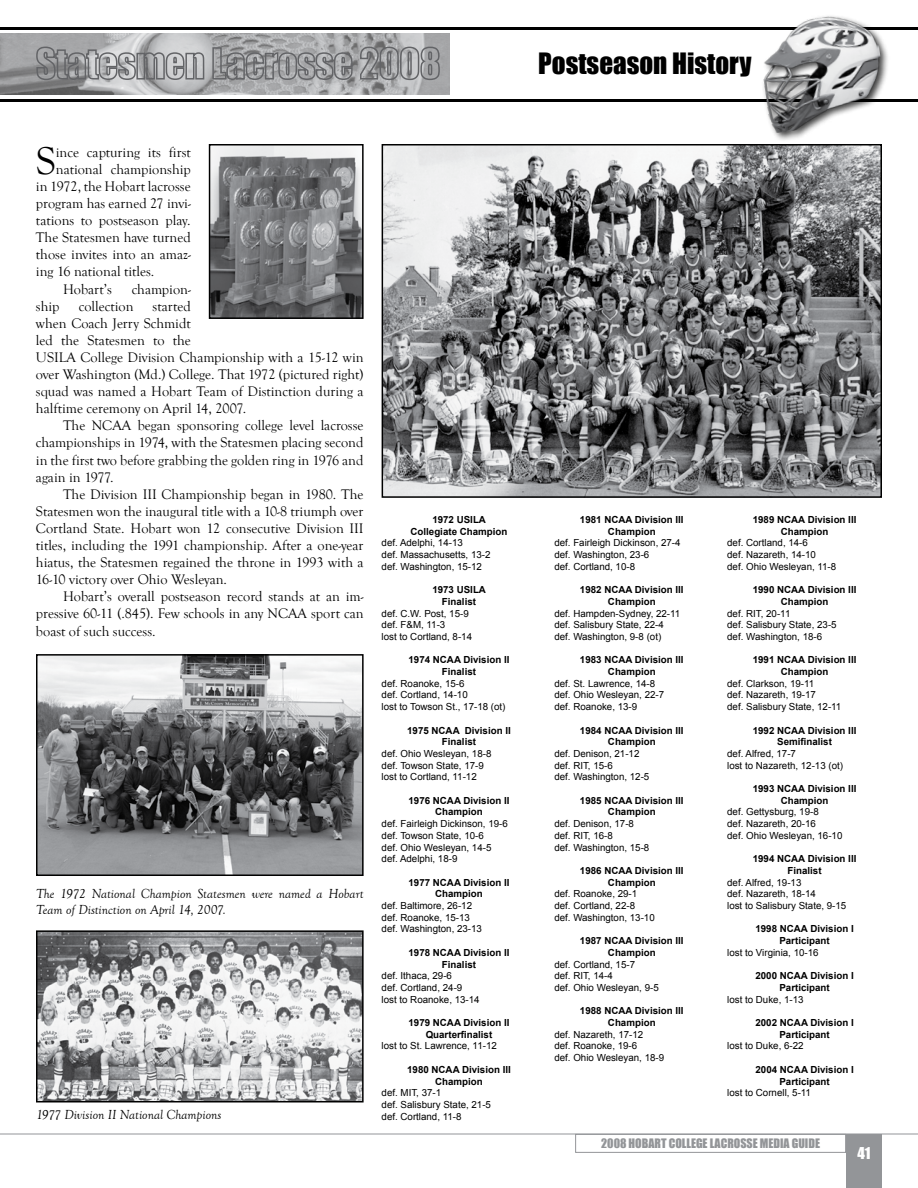
<style>
.page{position:relative;width:918px;height:1188px;background:#fff}
.page>*{position:absolute;margin:0;border:0;box-sizing:border-box;transform-origin:0 0}
.t1{font:39.6px "Goudy Old Style T";color:#000}
.t2{font:27px "Impact";color:#000}
.t3{font:15px "Impact";color:#fff}
.t4{font:14.25px/17.1px "Goudy Old Style T";color:#000;text-align:justify}
.t5{font:italic 13.5px/16.2px "Goudy Old Style T";color:#000}
.t6{font:12px "Impact";color:#939598}
.t7{font:9.75px/11.7px "Arial";color:#000}
.t8{font:700 9.75px/11.7px "Arial";color:#000;text-align:center}
</style>
<div class="page">
<img style="left:0;top:33px;width:450px;height:62px">
<hr style="left:0;top:1134px;width:918px;height:1px;background:#939598">
<div style="left:846px;top:1134px;width:36px;height:54px;background:#939598"></div>
<div style="left:575px;top:1134px;width:271px;height:19px;border:1px solid #939598"></div>
<hr style="left:0;top:27px;width:918px;height:3px;background:#000">
<hr style="left:0;top:99px;width:918px;height:3px;background:#000">
<svg style="left:35px;top:46px;width:170px;height:35px;background:#a1a1a3"></svg>
<svg style="left:212px;top:46px;width:229px;height:35px;background:#969799"></svg>
<div style="left:760px;top:13px;width:152px;height:143px;background:#fff"></div>
<img style="left:760px;top:16px;width:129px;height:118px">
<img style="left:385px;top:147px;width:494px;height:348px">
<div style="left:382px;top:144px;width:500px;height:354px;border:2px solid #000"></div>
<img style="left:212px;top:147px;width:149px;height:169px">
<div style="left:209px;top:144px;width:155px;height:175px;border:2px solid #000"></div>
<img style="left:39px;top:933px;width:322px;height:166px">
<div style="left:36px;top:930px;width:328px;height:172px;border:2px solid #000"></div>
<img style="left:39px;top:657px;width:322px;height:216px">
<div style="left:36px;top:654px;width:328px;height:222px;border:2px solid #000"></div>
<h1 class="t1" style="left:36px;top:139px;width:21px">S</h1>
<h3 class="t4" style="left:56px;top:144px;width:136px">ince capturing its first</h3>
<h3 class="t4" style="left:56px;top:161px;width:136px">national championship</h3>
<h3 class="t4" style="left:36px;top:178px;width:156px">in 1972, the Hobart lacrosse</h3>
<h3 class="t4" style="left:36px;top:195px;width:156px">program has earned 27 invi-</h3>
<h3 class="t4" style="left:36px;top:212px;width:156px">tations to postseason play.</h3>
<h3 class="t4" style="left:36px;top:229px;width:156px">The Statesmen have turned</h3>
<h3 class="t4" style="left:36px;top:246px;width:156px">those invites into an amaz-</h3>
<h3 class="t4" style="left:36px;top:264px;width:120px">ing 16 national titles.</h3>
<h3 class="t4" style="left:63px;top:281px;width:51px">Hobart’s</h3>
<h3 class="t4" style="left:132px;top:281px;width:60px">champion-</h3>
<h3 class="t4" style="left:36px;top:298px;width:25px">ship</h3>
<h3 class="t4" style="left:79px;top:298px;width:56px">collection</h3>
<p class="t4" style="left:36px;top:298px;width:329px;text-align:left;text-indent:117px">started<br>when Coach Jerry Schmidt<br>led the Statesmen to the<br>USILA College Division Championship with a 15-12 win over Washington (Md.) College. That 1972 (pictured right) squad was named a Hobart Team of Distinction during a halftime ceremony on April 14, 2007.</p>
<h3 class="t4" style="left:36px;top:417px;width:329px;text-indent:27px">The NCAA began sponsoring college level lacrosse championships in 1974, with the Statesmen placing second in the first two before grabbing the golden ring in 1976 and again in 1977.</h3>
<p class="t4" style="left:36px;top:486px;width:329px;text-indent:27px">The Division III Championship began in 1980. The Statesmen won the inaugural title with a 10-8 triumph over Cortland State. Hobart won 12 consecutive Division III titles, including the 1991 championship. After a one-year hiatus, the Statesmen regained the throne in 1993 with a 16-10 victory over Ohio Wesleyan.</p>
<h3 class="t4" style="left:36px;top:588px;width:329px;text-indent:27px">Hobart’s overall postseason record stands at an im&shy;pressive 60-11 (.845). Few schools in any NCAA sport can boast of such success.</h3>
<h3 class="t5" style="left:36px;top:886px;width:329px">The 1972 National Champion Statesmen were named a Hobart<br>Team of Distinction on April 14, 2007.</h3>
<h3 class="t5" style="left:36px;top:1107px;width:187px">1977 Division II National Champions</h3>
<p class="t8" style="left:411px;top:514px;width:98px">1972 USILA<br>Collegiate Champion</p>
<p class="t7" style="left:382px;top:537px;width:110px">def. Adelphi, 14-13<br>def. Massachusetts, 13-2 def. Washington, 15-12</p>
<p class="t8" style="left:432px;top:584px;width:55px">1973 USILA<br>Finalist</p>
<p class="t7" style="left:382px;top:607px;width:92px">def. C.W. Post, 15-9 def. F&amp;M, 11-3<br>lost to Cortland, 8-14</p>
<p class="t8" style="left:409px;top:654px;width:102px">1974 NCAA Division II<br>Finalist</p>
<p class="t7" style="left:382px;top:678px;width:125px">def. Roanoke, 15-6<br>def. Cortland, 14-10<br>lost to Towson St., 17-18 (ot)</p>
<p class="t8" style="left:407px;top:725px;width:105px">1975 NCAA Division II<br>Finalist</p>
<p class="t7" style="left:382px;top:748px;width:111px">def. Ohio Wesleyan, 18-8 def. Towson State, 17-9 lost to Cortland, 11-12</p>
<p class="t8" style="left:409px;top:795px;width:102px">1976 NCAA Division II<br>Champion</p>
<p class="t7" style="left:382px;top:818px;width:128px">def. Fairleigh Dickinson, 19-6 def. Towson State, 10-6<br>def. Ohio Wesleyan, 14-5 def. Adelphi, 18-9</p>
<p class="t8" style="left:409px;top:877px;width:102px">1977 NCAA Division II<br>Champion</p>
<p class="t7" style="left:382px;top:900px;width:102px">def. Baltimore, 26-12 def. Roanoke, 15-13 def. Washington, 23-13</p>
<p class="t8" style="left:409px;top:947px;width:102px">1978 NCAA Division II<br>Finalist</p>
<p class="t7" style="left:382px;top:970px;width:100px">def. Ithaca, 29-6<br>def. Cortland, 24-9 lost to Roanoke, 13-14</p>
<p class="t8" style="left:409px;top:1017px;width:102px">1979 NCAA Division II<br>Quarterfinalist</p>
<p class="t7" style="left:382px;top:1040px;width:117px">lost to St. Lawrence, 11-12</p>
<p class="t8" style="left:407px;top:1064px;width:105px">1980 NCAA Division III<br>Champion</p>
<p class="t7" style="left:382px;top:1087px;width:111px">def. MIT, 37-1<br>def. Salisbury State, 21-5 def. Cortland, 11-8</p>
<h2 class="t2" style="left:538px;top:42px;width:215px">POSTSEASON HISTORY</h2>
<p class="t8" style="left:580px;top:514px;width:105px">1981 NCAA Division III<br>Champion</p>
<p class="t7" style="left:554px;top:537px;width:128px">def. Fairleigh Dickinson, 27-4 def. Washington, 23-6<br>def. Cortland, 10-8</p>
<p class="t8" style="left:580px;top:584px;width:105px">1982 NCAA Division III<br>Champion</p>
<p class="t7" style="left:554px;top:607px;width:127px">def. Hampden-Sydney, 22-11 def. Salisbury State, 22-4 def. Washington, 9-8 (ot)</p>
<p class="t8" style="left:580px;top:654px;width:105px">1983 NCAA Division III<br>Champion</p>
<p class="t7" style="left:554px;top:678px;width:111px">def. St. Lawrence, 14-8 def. Ohio Wesleyan, 22-7 def. Roanoke, 13-9</p>
<p class="t8" style="left:580px;top:725px;width:105px">1984 NCAA Division III<br>Champion</p>
<p class="t7" style="left:554px;top:748px;width:97px">def. Denison, 21-12 def. RIT, 15-6<br>def. Washington, 12-5</p>
<p class="t8" style="left:580px;top:795px;width:105px">1985 NCAA Division III<br>Champion</p>
<p class="t7" style="left:554px;top:818px;width:97px">def. Denison, 17-8 def. RIT, 16-8<br>def. Washington, 15-8</p>
<p class="t8" style="left:580px;top:865px;width:105px">1986 NCAA Division III<br>Champion</p>
<p class="t7" style="left:554px;top:888px;width:102px">def. Roanoke, 29-1 def. Cortland, 22-8<br>def. Washington, 13-10</p>
<p class="t8" style="left:580px;top:935px;width:105px">1987 NCAA Division III<br>Champion</p>
<p class="t7" style="left:554px;top:958px;width:106px">def. Cortland, 15-7<br>def. RIT, 14-4<br>def. Ohio Wesleyan, 9-5</p>
<p class="t8" style="left:580px;top:1005px;width:105px">1988 NCAA Division III<br>Champion</p>
<p class="t7" style="left:554px;top:1029px;width:111px">def. Nazareth, 17-12<br>def. Roanoke, 19-6<br>def. Ohio Wesleyan, 18-9</p>
<p class="t8" style="left:753px;top:514px;width:105px">1989 NCAA Division III<br>Champion</p>
<p class="t7" style="left:727px;top:537px;width:111px">def. Cortland, 14-6<br>def. Nazareth, 14-10<br>def. Ohio Wesleyan, 11-8</p>
<p class="t8" style="left:753px;top:584px;width:105px">1990 NCAA Division III<br>Champion</p>
<p class="t7" style="left:727px;top:607px;width:111px">def. RIT, 20-11<br>def. Salisbury State, 23-5 def. Washington, 18-6</p>
<p class="t8" style="left:753px;top:654px;width:105px">1991 NCAA Division III<br>Champion</p>
<p class="t7" style="left:727px;top:678px;width:116px">def. Clarkson, 19-11<br>def. Nazareth, 19-17<br>def. Salisbury State, 12-11</p>
<p class="t8" style="left:753px;top:725px;width:105px">1992 NCAA Division III<br>Semifinalist</p>
<p class="t7" style="left:727px;top:748px;width:117px">def. Alfred, 17-7<br>lost to Nazareth, 12-13 (ot)</p>
<p class="t8" style="left:753px;top:783px;width:105px">1993 NCAA Division III<br>Champion</p>
<p class="t7" style="left:727px;top:806px;width:117px">def. Gettysburg, 19-8<br>def. Nazareth, 20-16<br>def. Ohio Wesleyan, 16-10</p>
<p class="t8" style="left:753px;top:853px;width:105px">1994 NCAA Division III<br>Finalist</p>
<p class="t7" style="left:727px;top:876px;width:121px">def. Alfred, 19-13<br>def. Nazareth, 18-14<br>lost to Salisbury State, 9-15</p>
<p class="t8" style="left:755px;top:923px;width:100px">1998 NCAA Division I<br>Participant</p>
<p class="t7" style="left:727px;top:947px;width:93px">lost to Virginia, 10-16</p>
<p class="t8" style="left:755px;top:970px;width:100px">2000 NCAA Division I<br>Participant</p>
<p class="t7" style="left:727px;top:993px;width:78px">lost to Duke, 1-13</p>
<p class="t8" style="left:755px;top:1017px;width:100px">2002 NCAA Division I<br>Participant</p>
<p class="t7" style="left:727px;top:1040px;width:78px">lost to Duke, 6-22</p>
<p class="t8" style="left:756px;top:1064px;width:100px">2004 NCAA Division I<br>Participant</p>
<p class="t7" style="left:727px;top:1087px;width:85px">lost to Cornell, 5-11</p>
<p class="t6" style="left:601px;top:1134px;width:220px">2008 HOBART COLLEGE LACROSSE MEDIA GUIDE</p>
<h3 class="t3" style="left:858px;top:1142px;width:14px">41</h3>
</div>
